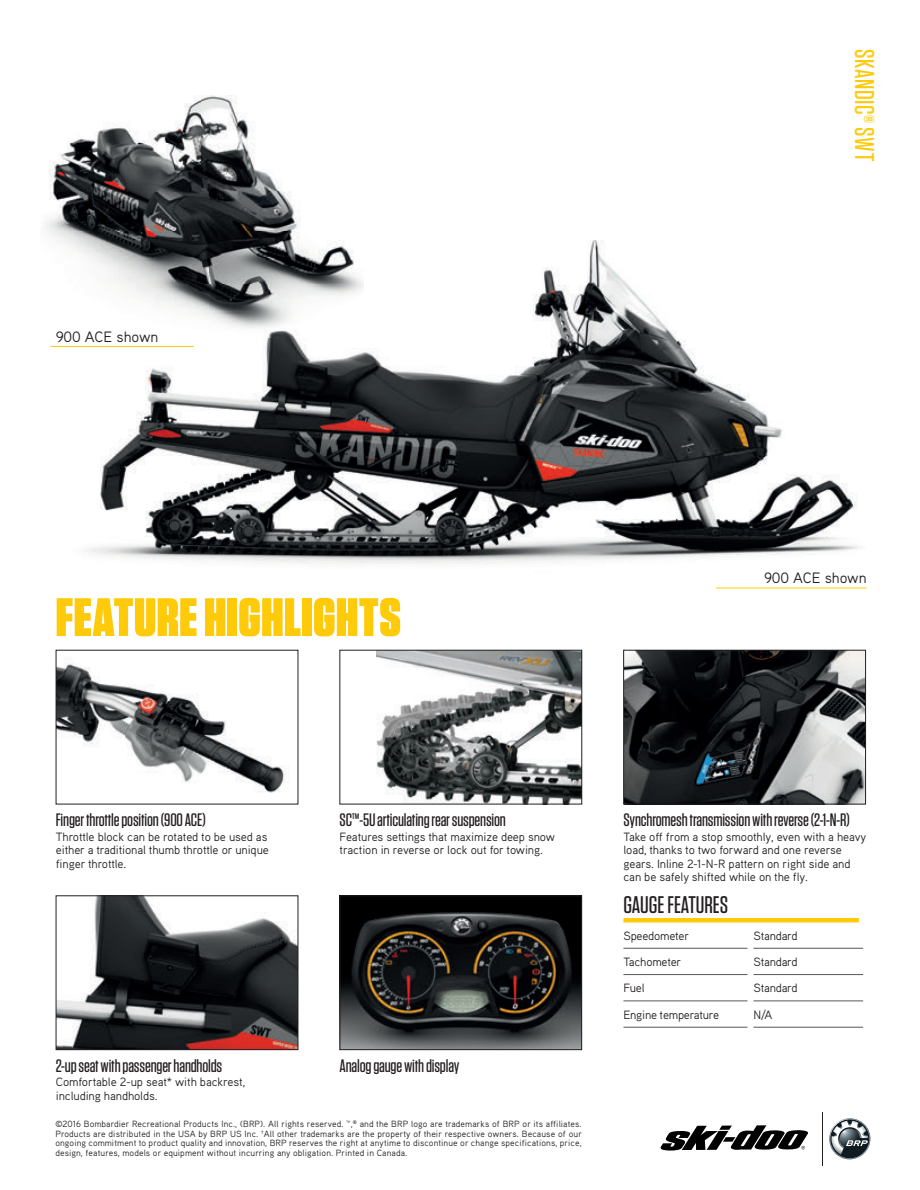
<style>
.page{position:relative;width:920px;height:1190px;background:#fff}
.page>*{position:absolute;margin:0;border:0;box-sizing:border-box;transform-origin:0 0}
.t1{font:900 54px "Tungsten";letter-spacing:.015em;color:#feca0a}
.t2{font:500 27px "Tungsten";letter-spacing:.02em;color:#feca0a}
.t3{font:500 24px "Tungsten";color:#231f20}
.t4{font:500 18px "Tungsten";letter-spacing:-.01em;color:#231f20}
.t5{font:15px "Aaux Pro OT";color:#231f20}
.t6{font:12px/13.5px "Aaux Pro OT";letter-spacing:-.01em;color:#231f20}
.t7{font:9px/9.8px "Aaux Pro OT";letter-spacing:.01em;color:#231f20;text-align:justify}
</style>
<div class="page">
<img style="left:376px;top:652px;width:203px;height:150px">
<div style="left:339px;top:650px;width:242px;height:154px;border:1px solid #231f20"></div>
<img style="left:625px;top:652px;width:238px;height:150px">
<div style="left:623px;top:650px;width:242px;height:154px;border:1px solid #231f20"></div>
<img style="left:58px;top:897px;width:238px;height:150px">
<div style="left:56px;top:895px;width:242px;height:154px;border:1px solid #231f20"></div>
<img style="left:56px;top:240px;width:811px;height:349px">
<img style="left:49px;top:95px;width:241px;height:97px">
<img style="left:44px;top:192px;width:158px;height:47px">
<img style="left:202px;top:192px;width:98px;height:39px">
<img style="left:56px;top:231px;width:307px;height:106px">
<svg style="left:660px;top:1125px;width:147px;height:25px"></svg>
<hr style="left:821px;top:1111px;width:1px;height:54px;background:#231f20">
<svg style="left:829px;top:1118px;width:42px;height:42px"></svg>
<img style="left:58px;top:663px;width:231px;height:130px">
<img style="left:341px;top:897px;width:238px;height:150px">
<div style="left:339px;top:895px;width:242px;height:154px;border:1px solid #231f20"></div>
<hr style="left:623px;top:947px;width:124px;height:1px;background:#57585a">
<hr style="left:753px;top:947px;width:109px;height:1px;background:#57585a">
<hr style="left:623px;top:974px;width:124px;height:1px;background:#57585a">
<hr style="left:753px;top:974px;width:109px;height:1px;background:#57585a">
<hr style="left:623px;top:1000px;width:124px;height:1px;background:#57585a">
<hr style="left:753px;top:1000px;width:109px;height:1px;background:#57585a">
<hr style="left:623px;top:1026px;width:124px;height:1px;background:#57585a">
<hr style="left:753px;top:1026px;width:109px;height:1px;background:#57585a">
<div style="left:623px;top:917px;width:235px;height:5px;background:#feca0a"></div>
<hr style="left:715px;top:587px;width:151px;height:1px;background:#feca0a">
<hr style="left:51px;top:346px;width:143px;height:1px;background:#feca0a">
<p class="t5" style="left:56px;top:327px;width:104px">900 ACE shown</p>
<h2 class="t2" style="left:878px;top:49px;width:114px;rotate:90deg">SKANDIC® SWT</h2>
<h1 class="t1" style="left:56px;top:586px;width:346px">FEATURE HIGHLIGHTS</h1>
<p class="t5" style="left:763px;top:568px;width:104px">900 ACE shown</p>
<h3 class="t4" style="left:56px;top:810px;width:151px">Finger throttle position (900ACE)</h3>
<p class="t6" style="left:56px;top:829px;width:214px">Throttle block can be rotated to be used as either a traditional thumb throttle or unique finger throttle.</p>
<h3 class="t4" style="left:339px;top:810px;width:168px">SC™-5U articulating rear suspension</h3>
<p class="t6" style="left:339px;top:829px;width:217px">Features settings that maximize deep snow traction in reverse or lock out for towing.</p>
<h3 class="t4" style="left:56px;top:1055px;width:168px">2-up seat with passenger handholds</h3>
<p class="t6" style="left:56px;top:1075px;width:191px">Comfortable 2-up seat* with backrest, including handholds.</p>
<h3 class="t4" style="left:339px;top:1055px;width:121px">Analog gauge with display</h3>
<p class="t7" style="left:55px;top:1118px;width:528px">©2016 Bombardier Recreational Products Inc., (BRP). All rights reserved. ™,<sup>®</sup> and the BRP logo are trademarks of BRP or its affiliates.<br>Products are distributed in the USA by BRP US Inc. <sup>†</sup>All other trademarks are the property of their respective owners. Because of our ongoing commitment to product quality and innovation, BRP reserves the right at anytime to discontinue or change specifications, price, design, features, models or equipment without incurring any obligation. Printed in Canada.</p>
<h3 class="t4" style="left:623px;top:810px;width:228px">Synchromesh transmission with reverse (2-1-N-R)</h3>
<p class="t6" style="left:623px;top:829px;width:244px">Take off from a stop smoothly, even with a heavy load, thanks to two forward and one reverse gears. Inline 2-1-N-R pattern on right side and can be safely shifted while on the fly.</p>
<h3 class="t3" style="left:623px;top:892px;width:106px">GAUGE FEATURES</h3>
<p class="t6" style="left:623px;top:928px;width:67px">Speedometer</p>
<p class="t6" style="left:753px;top:928px;width:46px">Standard</p>
<p class="t6" style="left:623px;top:954px;width:59px">Tachometer</p>
<p class="t6" style="left:753px;top:954px;width:46px">Standard</p>
<p class="t6" style="left:623px;top:980px;width:23px">Fuel</p>
<p class="t6" style="left:753px;top:980px;width:46px">Standard</p>
<p class="t6" style="left:623px;top:1007px;width:97px">Engine temperature</p>
<p class="t6" style="left:753px;top:1007px;width:20px">N/A</p>
</div>
